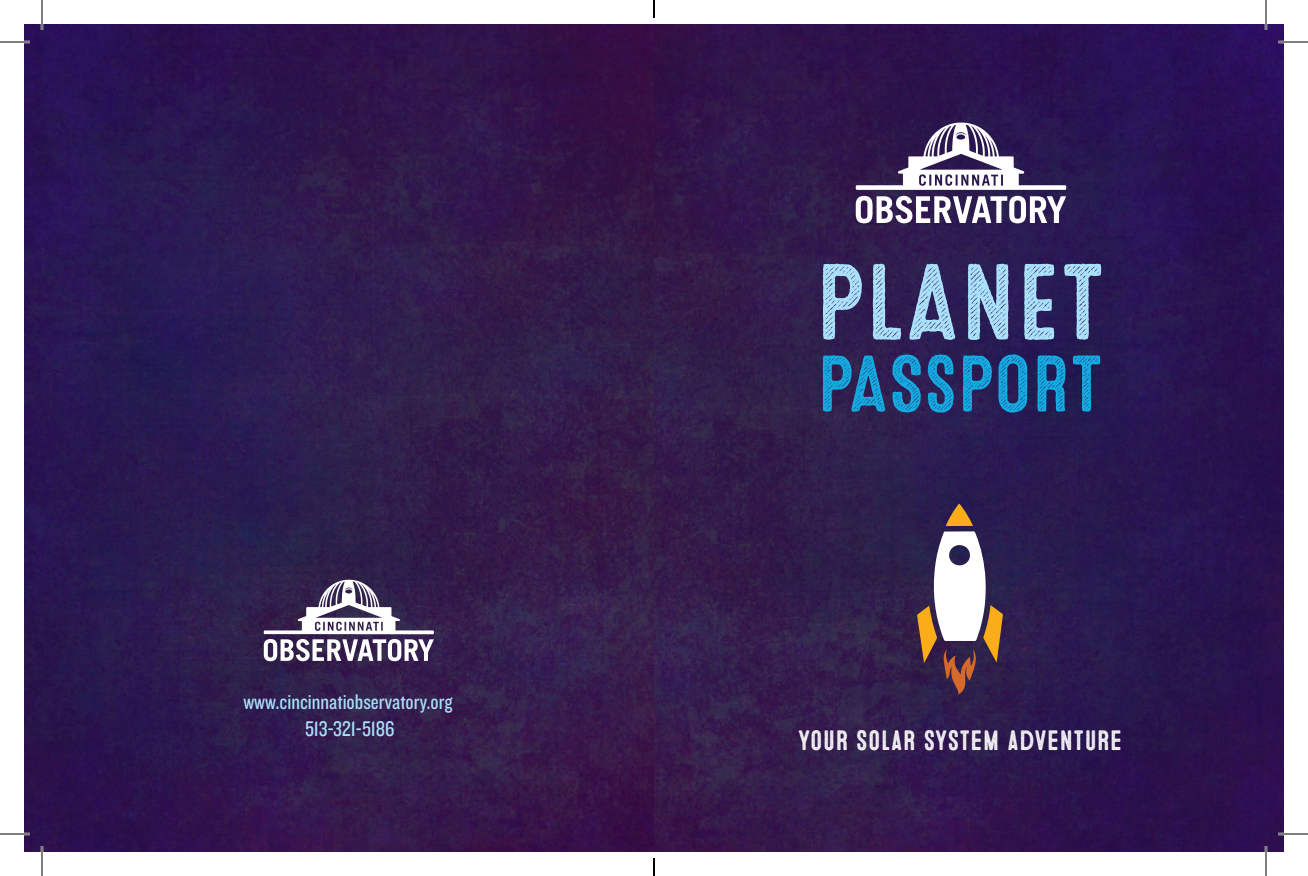
<style>
.page{position:relative;width:1308px;height:876px;background:#fff}
.page>*{position:absolute;margin:0;border:0;box-sizing:border-box;transform-origin:0 0}
.t1{font:108px "Microbrew Two";color:#aae0f9}
.t2{font:80px "Microbrew Two";color:#14abe3}
.t3{font:28px "Microbrew Two";letter-spacing:.01em;color:#fff}
.t4{font:22px/26.4px "Knockout HTF29 Junior Liteweight";color:#aae0f9;text-align:center}
</style>
<div class="page">
<img style="left:24px;top:24px;width:1260px;height:828px">
<img style="left:846px;top:114px;width:228px;height:118px">
<svg style="left:917px;top:504px;width:86px;height:191px"></svg>
<img style="left:255px;top:572px;width:186px;height:96px">
<hr style="left:0;top:41px;width:30px;height:2px;background:#fff">
<hr style="left:1278px;top:41px;width:30px;height:2px;background:#fff">
<hr style="left:0;top:833px;width:30px;height:2px;background:#fff">
<hr style="left:1278px;top:833px;width:30px;height:2px;background:#fff">
<hr style="left:41px;top:0;width:2px;height:30px;background:#fff">
<hr style="left:41px;top:846px;width:2px;height:30px;background:#fff">
<hr style="left:1265px;top:0;width:2px;height:30px;background:#fff">
<hr style="left:1265px;top:846px;width:2px;height:30px;background:#fff">
<hr style="left:0;top:42px;width:30px;height:1px;background:#000">
<hr style="left:1278px;top:42px;width:30px;height:1px;background:#000">
<hr style="left:0;top:834px;width:30px;height:1px;background:#000">
<hr style="left:1278px;top:834px;width:30px;height:1px;background:#000">
<hr style="left:42px;top:0;width:1px;height:30px;background:#000">
<hr style="left:42px;top:846px;width:1px;height:30px;background:#000">
<hr style="left:1266px;top:0;width:1px;height:30px;background:#000">
<hr style="left:1266px;top:846px;width:1px;height:30px;background:#000">
<svg style="left:653px;top:0;width:2px;height:18px"></svg>
<svg style="left:653px;top:858px;width:2px;height:18px"></svg>
<p class="t4" style="left:243px;top:689px;width:211px">www.cincinnatiobservatory.org<br>513-321-5186</p>
<h1 class="t1" style="left:815px;top:241px;width:291px">PLANET</h1>
<h2 class="t2" style="left:817px;top:338px;width:287px">PASSPORT</h2>
<p class="t3" style="left:798px;top:725px;width:326px">YOUR SOLAR SYSTEM ADVENTURE</p>
</div>
